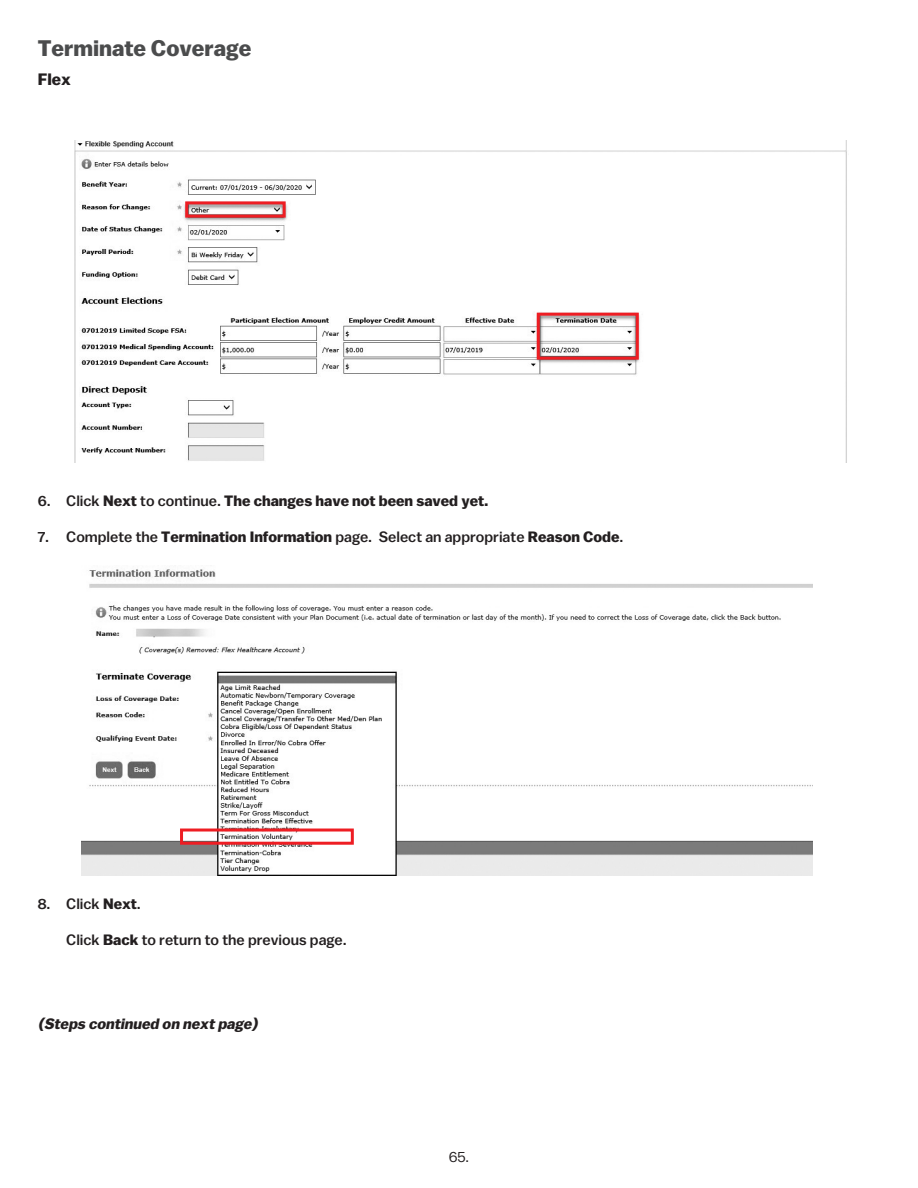
<style>
.page{position:relative;width:918px;height:1188px;background:#fff}
.page>*{position:absolute;margin:0;border:0;box-sizing:border-box;transform-origin:0 0}
.t1{font:700 22.5px "Balto";color:#4b4c4d}
.t2{font:700 16.5px "Balto";color:#231f20}
.t3{font:500 15px "Balto";color:#231f20}
.t4{font:700 15px "Balto";color:#231f20}
.t5{font:italic 700 15px "Balto";color:#231f20}
.t6{font:15px "Balto";color:#231f20}
.s1{font-weight:500}
.s2{font-weight:700}
</style>
<div class="page">
<img style="left:74px;top:140px;width:773px;height:323px">
<img style="left:82px;top:569px;width:731px;height:306px">
<div style="left:180px;top:829px;width:174px;height:16px;border:3px solid #ee1d23"></div>
<div style="left:185px;top:201px;width:101px;height:17px;border:3px solid #ee1d23"></div>
<div style="left:537px;top:313px;width:102px;height:47px;border:3px solid #ee1d23"></div>
<p class="t1" style="left:38px;top:35px;width:215px">Terminate Coverage</p>
<p class="t2" style="left:38px;top:70px;width:35px">Flex</p>
<p class="t4" style="left:38px;top:492px;width:452px"><span class="s1">6. Click</span> Next <span class="s1">to continue.</span> The changes have not been saved yet.</p>
<p class="t3" style="left:38px;top:528px;width:587px">7. Complete the <span class="s2">Termination Information</span> page. Select an appropriate <span class="s2">Reason Code</span>.</p>
<p class="t3" style="left:38px;top:895px;width:105px">8. Click <span class="s2">Next</span>.</p>
<p class="t3" style="left:66px;top:931px;width:282px">Click <span class="s2">Back</span> to return to the previous page.</p>
<p class="t5" style="left:38px;top:1015px;width:225px">(Steps continued on next page)</p>
<p class="t6" style="left:449px;top:1147px;width:22px">65.</p>
</div>
